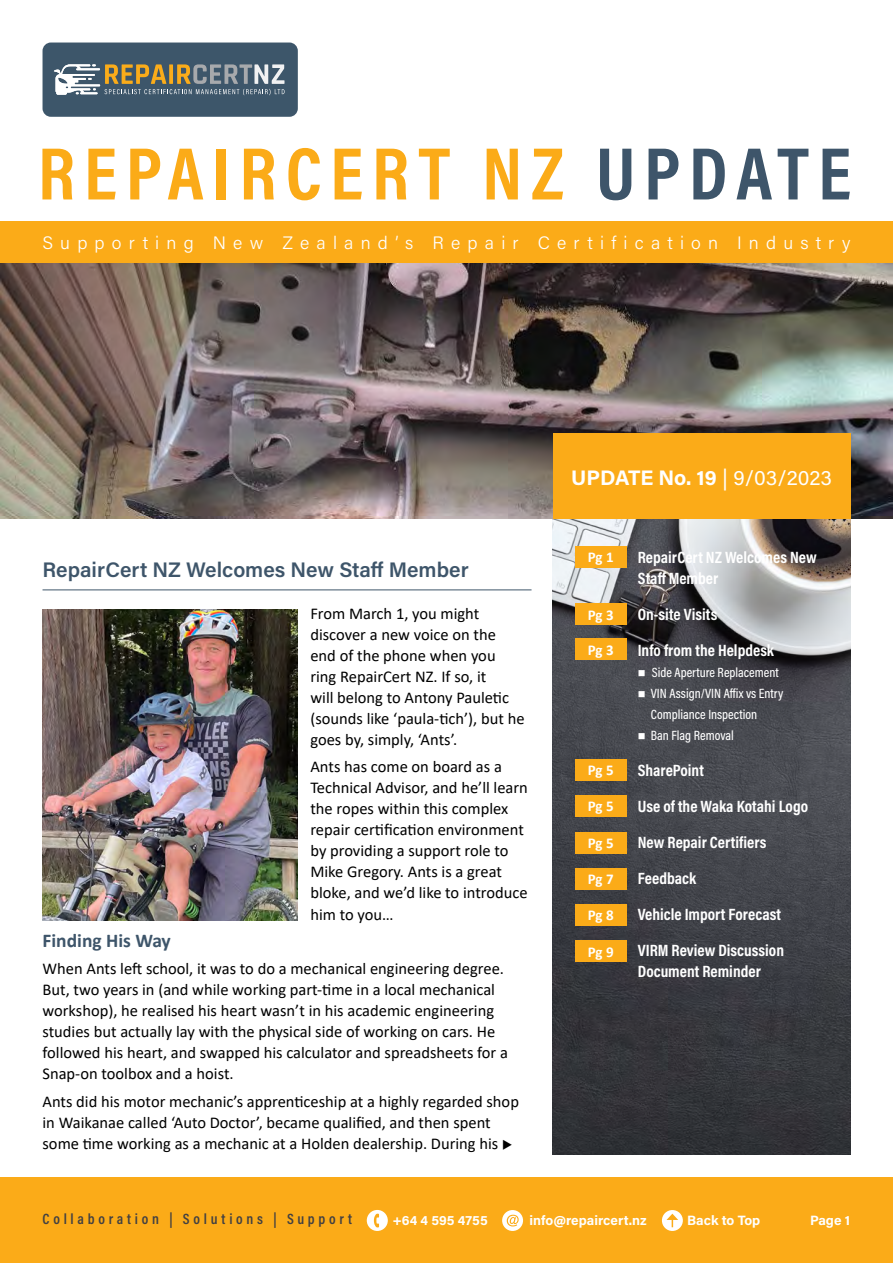
<style>
.page{position:relative;width:893px;height:1263px;background:#fff}
.page>*{position:absolute;margin:0;border:0;box-sizing:border-box;transform-origin:0 0}
.t1{font:700 75px "Acumin Pro Cond";letter-spacing:.12em;color:#fbab18}
.t2{font:600 21px "Acumin Pro";color:#3e556a}
.t3{font:700 21px "Acumin Pro";letter-spacing:-.01em;color:#fff}
.t4{font:700 19.5px "Calibri";color:#3e556a}
.t5{font:300 18px "Acumin Pro";letter-spacing:.4em;color:#fff}
.t6{font:16.5px/21px "Calibri";color:#000}
.t7{font:700 16.5px/36px "Acumin Pro Cond";color:#fff}
.t8{font:600 15px "Acumin Pro Cond";letter-spacing:.25em;color:#414042}
.t9{font:700 15px "Calibri";color:#fff}
.t10{font:500 13.5px/21px "Acumin Pro Cond";color:#fff}
.t11{font:700 13.5px "Acumin Pro";color:#fff}
.s1{color:#3e556a}
.s2{font-weight:400}
</style>
<div class="page">
<div style="left:0;top:1178px;width:893px;height:85px;background:#fbab18"></div>
<div style="left:367px;top:1210px;width:21px;height:21px;background:#fff;border-radius:50%"></div>
<svg style="left:374px;top:1214px;width:5px;height:13px"></svg>
<div style="left:502px;top:1210px;width:21px;height:21px;background:#fff;border-radius:50%"></div>
<svg style="left:507px;top:1215px;width:12px;height:11px"></svg>
<div style="left:662px;top:1210px;width:21px;height:21px;background:#fff;border-radius:50%"></div>
<svg style="left:666px;top:1214px;width:12px;height:13px"></svg>
<img style="left:553px;top:519px;width:297px;height:635px">
<div style="left:0;top:221px;width:893px;height:43px;background:#fbab18"></div>
<img style="left:0;top:264px;width:893px;height:255px">
<div style="left:43px;top:43px;width:255px;height:74px;background:#3d566a;border-radius:8px"></div>
<svg style="left:54px;top:64px;width:231px;height:31px"></svg>
<div style="left:553px;top:433px;width:297px;height:86px;background:#fbab18"></div>
<div style="left:575px;top:546px;width:51px;height:21px;background:#fbab18"></div>
<div style="left:575px;top:604px;width:51px;height:21px;background:#fbab18"></div>
<div style="left:575px;top:639px;width:51px;height:21px;background:#fbab18"></div>
<div style="left:575px;top:759px;width:51px;height:22px;background:#fbab18"></div>
<div style="left:575px;top:796px;width:51px;height:21px;background:#fbab18"></div>
<div style="left:575px;top:832px;width:51px;height:21px;background:#fbab18"></div>
<div style="left:575px;top:868px;width:51px;height:21px;background:#fbab18"></div>
<hr style="left:43px;top:589px;width:488px;height:1px;background:#3e556a">
<img style="left:43px;top:609px;width:255px;height:312px">
<div style="left:575px;top:904px;width:51px;height:22px;background:#fbab18"></div>
<div style="left:575px;top:941px;width:51px;height:21px;background:#fbab18"></div>
<h1 class="t1" style="left:38px;top:124px;width:815px">REPAIRCERT NZ <span class="s1">UPDATE</span></h1>
<p class="t5" style="left:43px;top:231px;width:809px">Supporting New Zealand’s Repair Certification Industry</p>
<p class="t2" style="left:43px;top:555px;width:428px">RepairCert NZ Welcomes New Staff Member</p>
<p class="t6" style="left:310px;top:603px;width:216px">From March 1, you might discover a new voice on the end of the phone when you ring RepairCert NZ. If so, it<br>will belong to Antony Pauletic (sounds like ‘paula-tich’), but he goes by, simply, ‘Ants’.</p>
<p class="t6" style="left:310px;top:756px;width:219px">Ants has come on board as a<br>Technical Advisor, and he’ll learn the ropes within this complex repair certification environment by providing a support role to<br>Mike Gregory. Ants is a great bloke, and we’d like to introduce him to you…</p>
<p class="t4" style="left:43px;top:926px;width:130px">Finding His Way</p>
<p class="t6" style="left:43px;top:958px;width:467px">When Ants left school, it was to do a mechanical engineering degree.<br>But, two years in (and while working part-time in a local mechanical workshop), he realised his heart wasn’t in his academic engineering studies but actually lay with the physical side of working on cars. He followed his heart, and swapped his calculator and spreadsheets for a Snap-on toolbox and a hoist.</p>
<p class="t6" style="left:43px;top:1090px;width:478px">Ants did his motor mechanic’s apprenticeship at a highly regarded shop in Waikanae called ‘Auto Doctor’, became qualified, and then spent some time working as a mechanic at a Holden dealership. During his ◆</p>
<p class="t3" style="left:571px;top:463px;width:262px">UPDATE No. 19 <span class="s2">| 9/03/2023</span></p>
<p class="t9" style="left:588px;top:546px;width:28px">Pg 1</p>
<p class="t9" style="left:588px;top:604px;width:28px">Pg 3</p>
<p class="t9" style="left:588px;top:639px;width:28px">Pg 3</p>
<p class="t9" style="left:588px;top:759px;width:28px">Pg 5</p>
<p class="t9" style="left:588px;top:796px;width:28px">Pg 5</p>
<p class="t9" style="left:588px;top:832px;width:28px">Pg 5</p>
<p class="t9" style="left:588px;top:868px;width:28px">Pg 7</p>
<p class="t9" style="left:588px;top:905px;width:28px">Pg 8</p>
<p class="t9" style="left:588px;top:941px;width:28px">Pg 9</p>
<p class="t7" style="left:638px;top:546px;width:180px;line-height:21px">RepairCert NZ Welcomes New<br>Staff Member</p>
<p class="t7" style="left:638px;top:596px;width:138px">On-site Visits<br>Info from the Helpdesk</p>
<p class="t10" style="left:638px;top:661px;width:142px">■ Side Aperture Replacement</p>
<p class="t10" style="left:651px;top:682px;width:134px;text-indent:-13px">■ VIN Assign/VIN Affix vs Entry<br>Compliance Inspection</p>
<p class="t10" style="left:638px;top:724px;width:98px">■ Ban Flag Removal</p>
<p class="t7" style="left:638px;top:752px;width:172px">SharePoint<br>Use of the Waka Kotahi Logo<br>New Repair Certifiers<br>Feedback<br>Vehicle Import Forecast<br>VIRM Review Discussion</p>
<p class="t7" style="left:638px;top:953px;width:125px">Document Reminder</p>
<p class="t8" style="left:43px;top:1209px;width:311px">Collaboration | Solutions | Support</p>
<p class="t11" style="left:392px;top:1210px;width:97px">+64 4 595 4755</p>
<p class="t11" style="left:529px;top:1210px;width:119px">info@repaircert.nz</p>
<p class="t11" style="left:687px;top:1210px;width:75px">Back to Top</p>
<p class="t11" style="left:810px;top:1210px;width:42px">Page 1</p>
</div>
